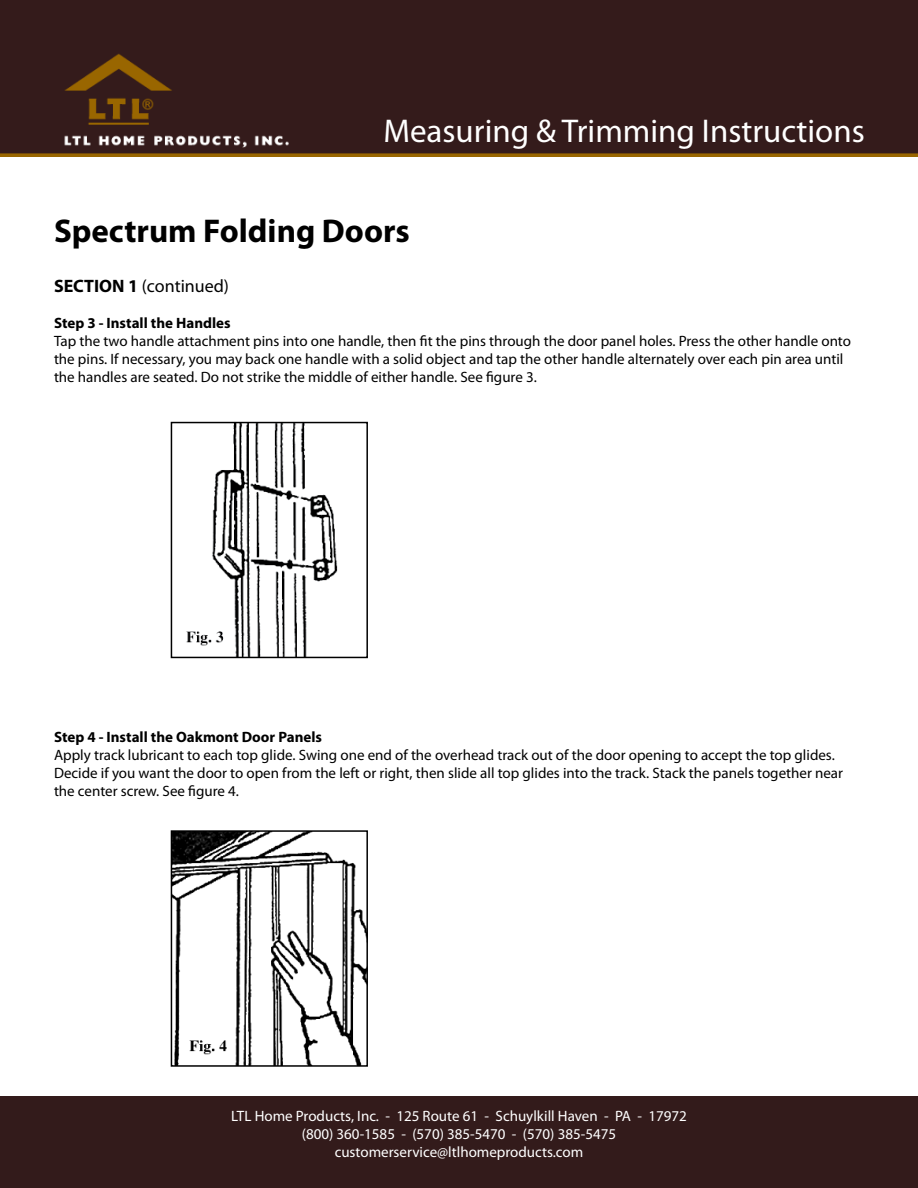
<style>
.page{position:relative;width:918px;height:1188px;background:#fff}
.page>*{position:absolute;margin:0;border:0;box-sizing:border-box;transform-origin:0 0}
.t1{font:33px "Myriad Pro";color:#fff}
.t2{font:700 33px "Myriad Pro";color:#000}
.t3{font:18px "Myriad Pro";color:#000}
.t4{font:15px/18px "Myriad Pro";color:#000}
.t5{font:15px/18px "Myriad Pro";color:#fff;text-align:center}
.t6{font:700 15px "Myriad Pro";color:#000}
.s1{font-weight:700}
</style>
<div class="page">
<div style="left:0;top:0;width:918px;height:157px;background:#341b1b"></div>
<div style="left:0;top:1096px;width:918px;height:92px;background:#331b1b"></div>
<img style="left:186px;top:425px;width:152px;height:230px">
<div style="left:171px;top:422px;width:197px;height:236px;border:2px solid #000"></div>
<img style="left:174px;top:833px;width:191px;height:231px">
<div style="left:171px;top:830px;width:197px;height:237px;border:2px solid #000"></div>
<h1 class="t1" style="left:383px;top:113px;width:483px">Measuring &amp; Trimming Instructions</h1>
<h1 class="t2" style="left:54px;top:213px;width:357px">Spectrum Folding Doors</h1>
<p class="t3" style="left:54px;top:277px;width:177px"><span class="s1">SECTION 1</span> (continued)</p>
<p class="t6" style="left:54px;top:315px;width:178px">Step 3 - Install the Handles</p>
<p class="t4" style="left:54px;top:333px;width:799px">Tap the two handle attachment pins into one handle, then fit the pins through the door panel holes. Press the other handle onto the pins. If necessary, you may back one handle with a solid object and tap the other handle alternately over each pin area until the handles are seated. Do not strike the middle of either handle. See figure 3.</p>
<p class="t6" style="left:54px;top:729px;width:270px">Step 4 - Install the Oakmont Door Panels</p>
<p class="t4" style="left:54px;top:747px;width:791px">Apply track lubricant to each top glide. Swing one end of the overhead track out of the door opening to accept the top glides.<br>Decide if you want the door to open from the left or right, then slide all top glides into the track. Stack the panels together near the center screw. See figure 4.</p>
<p class="t5" style="left:231px;top:1108px;width:457px">LTL Home Products, Inc. - 125 Route 61 - Schuylkill Haven - PA - 17972 (800) 360-1585 - (570) 385-5470 - (570) 385-5475 customerservice@ltlhomeproducts.com</p>
</div>
